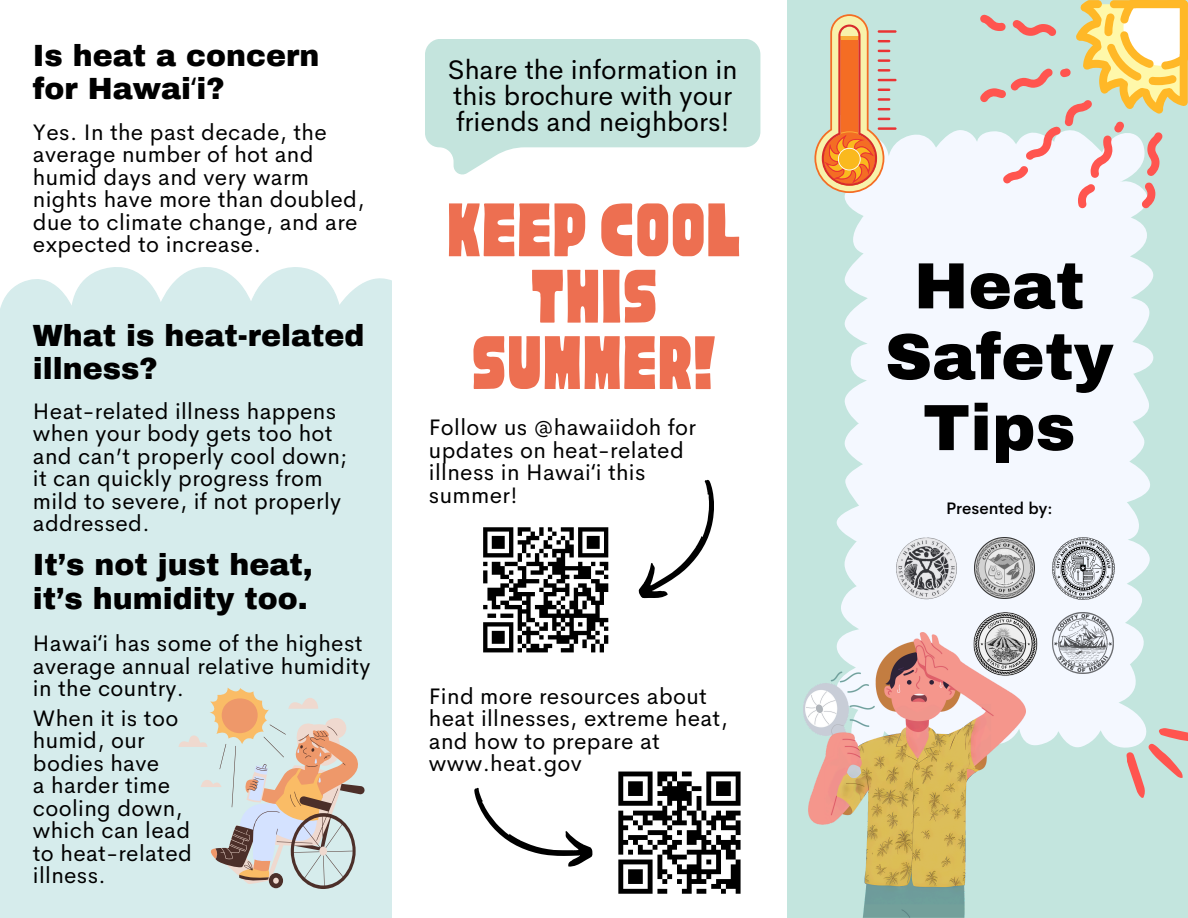
<style>
.page{position:relative;width:1188px;height:918px;background:#fff}
.page>*{position:absolute;margin:0;border:0;box-sizing:border-box;transform-origin:0 0}
.t1{font:84px/66.3px "Cubao Free Narrow";color:#ed6f51;text-align:center}
.t2{font:900 65.4px/70.8px "Archivo";color:#000;text-align:center}
.t3{font:900 30px/33.8px "Archivo";color:#000}
.t4{font:27px/25.8px "Cerebri Sans";color:#000}
.t5{font:22.5px/22.5px "Cerebri Sans";letter-spacing:.015em;color:#000}
.t6{font:500 16.5px "Cerebri Sans";color:#000}
.s1{font-family:"Noto Sans";font-weight:400}
.s2{font-family:"Noto Sans"}
</style>
<div class="page">
<div style="left:787px;top:0;width:401px;height:918px;background:#c3e5de"></div>
<svg style="left:836px;top:130px;width:318px;height:618px;fill:#f4f8ff"></svg>
<div style="left:919px;top:196px;width:140px;height:483px;background:#f4f8ff"></div>
<svg style="left:1124px;top:724px;width:64px;height:74px"></svg>
<svg style="left:814px;top:14px;width:83px;height:179px"></svg>
<img style="left:804px;top:632px;width:221px;height:286px">
<svg style="left:980px;top:0;width:208px;height:208px"></svg>
<img style="left:896px;top:538px;width:61px;height:62px">
<img style="left:974px;top:537px;width:61px;height:61px">
<img style="left:1053px;top:612px;width:61px;height:61px">
<svg style="left:0;top:267px;width:392px;height:322px;background:#d9eded"></svg>
<div style="left:0;top:398px;width:391px;height:520px;background:#d6ecec"></div>
<svg style="left:178px;top:688px;width:187px;height:201px"></svg>
<svg style="left:425px;top:39px;width:335px;height:136px;fill:#c4e4dd"></svg>
<svg style="left:638px;top:479px;width:76px;height:120px"></svg>
<svg style="left:474px;top:787px;width:119px;height:80px"></svg>
<img style="left:1052px;top:538px;width:62px;height:62px">
<hr style="left:618px;top:772px;width:35px;height:4px;background:#000">
<hr style="left:657px;top:772px;width:20px;height:4px;background:#000">
<hr style="left:682px;top:772px;width:10px;height:4px;background:#000">
<hr style="left:706px;top:772px;width:35px;height:4px;background:#000">
<svg style="left:618px;top:776px;width:123px;height:118px"></svg>
<img style="left:969px;top:608px;width:71px;height:70px">
<svg style="left:483px;top:527px;width:126px;height:126px"></svg>
<p class="t3" style="left:33px;top:39px;width:288px">Is heat a concern for Hawai<span class="s1">ʻ</span>i?</p>
<p class="t5" style="left:33px;top:121px;width:333px">Yes. In the past decade, the average number of hot and humid days and very warm nights have more than doubled, due to climate change, and are expected to increase.</p>
<h1 class="t3" style="left:33px;top:319px;width:333px">What is heat-related illness?</h1>
<h5 class="t5" style="left:33px;top:400px;width:316px">Heat-related illness happens when your body gets too hot and can’t properly cool down; it can quickly progress from mild to severe, if not properly addressed.</h5>
<p class="t3" style="left:33px;top:549px;width:281px">It’s not just heat, it’s humidity too.</p>
<p class="t5" style="left:33px;top:632px;width:339px">Hawai<span class="s2">ʻ</span>i has some of the highest average annual relative humidity in the country.</p>
<p class="t5" style="left:33px;top:706px;width:160px">When it is too humid, our bodies have<br>a harder time cooling down, which can lead to heat-related illness.</p>
<h5 class="t4" style="left:448px;top:56px;width:291px">Share the information in this brochure with your friends and neighbors!</h5>
<p class="t1" style="left:447px;top:198px;width:296px">KEEP COOL<br>THIS<br>SUMMER!</p>
<p class="t5" style="left:429px;top:416px;width:269px">Follow us @hawaiidoh for updates on heat-related illness in Hawai<span class="s2">ʻ</span>i this summer!</p>
<h3 class="t5" style="left:429px;top:685px;width:300px">Find more resources about heat illnesses, extreme heat, and how to prepare at www.heat.gov</h3>
<p class="t2" style="left:885px;top:251px;width:230px">Heat<br>Safety<br>Tips</p>
<h5 class="t6" style="left:946px;top:497px;width:108px">Presented by:</h5>
</div>
